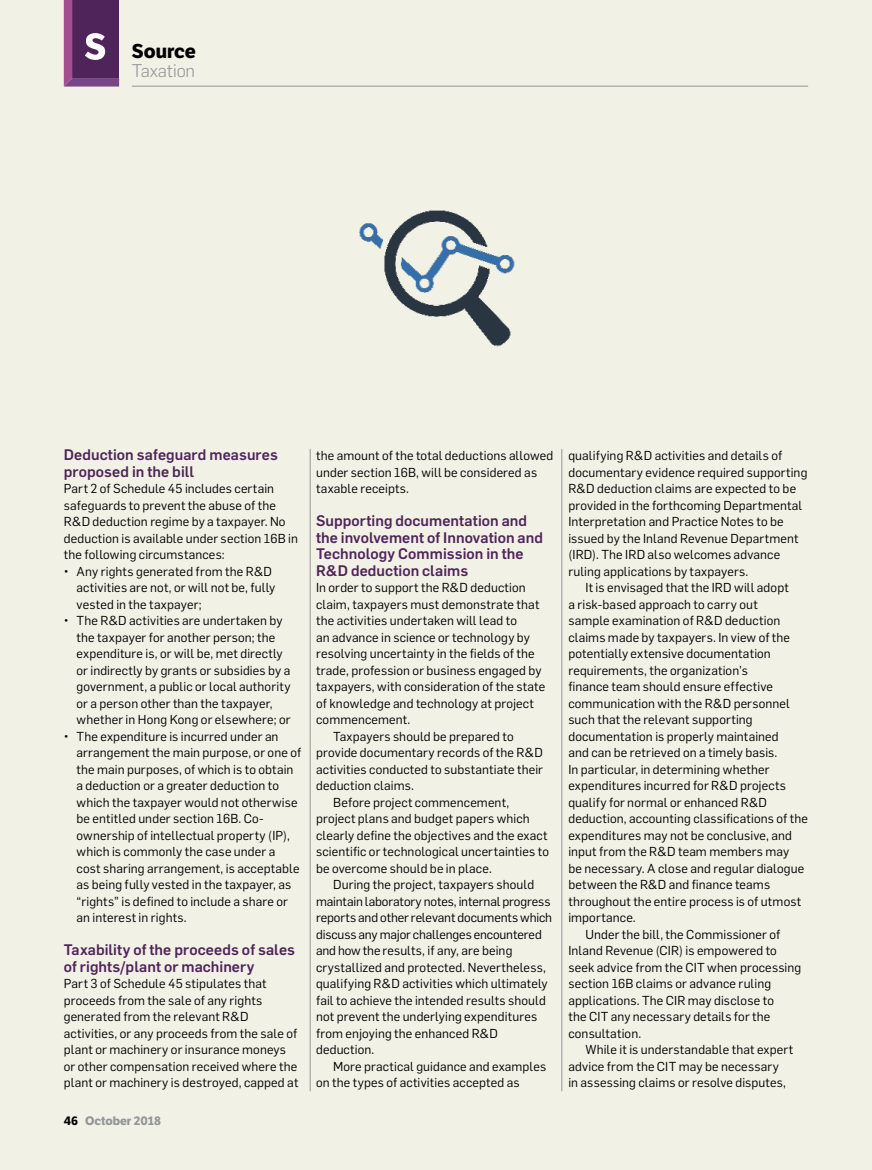
<style>
.page{position:relative;width:872px;height:1170px;background:#fff}
.page>*{position:absolute;margin:0;border:0;box-sizing:border-box;transform-origin:0 0}
.t1{font:700 19.5px "LFT Etica";color:#000}
.t2{font:300 18px "Flama";letter-spacing:-.01em;color:#939598}
.t3{font:500 15px/16.5px "Flama";letter-spacing:.005em;color:#4f245a}
.t4{font:12.75px/16.5px "Flama";letter-spacing:.01em;color:#000}
.t5{font:12.75px "Flama";letter-spacing:-.01em;color:#000}
.t6{font:700 12px "LFT Etica";color:#939598}
.s1{color:#000}
</style>
<div class="page">
<div style="left:0;top:0;width:872px;height:1169px;background:#f2f1e6"></div>
<hr style="left:310px;top:449px;width:1px;height:642px;background:#939598">
<hr style="left:561px;top:449px;width:1px;height:642px;background:#939598">
<img style="left:359px;top:210px;width:156px;height:137px">
<hr style="left:132px;top:86px;width:676px;height:1px;background:#939598">
<svg style="left:64px;top:0;width:55px;height:86px;background:#6a3c70"></svg>
<h1 class="t1" style="left:132px;top:39px;width:65px">Source</h1>
<h2 class="t2" style="left:132px;top:58px;width:65px">Taxation</h2>
<p class="t3" style="left:64px;top:445px;width:216px">Deduction safeguard measures proposed in the bill</p>
<p class="t4" style="left:64px;top:479px;width:236px">Part 2 of Schedule 45 includes certain safeguards to prevent the abuse of the R&amp;D deduction regime by a taxpayer. No deduction is available under section 16B in the following circumstances:</p>
<p class="t4" style="left:77px;top:562px;width:200px;text-indent:-13px">• Any rights generated from the R&amp;D activities are not, or will not be, fully vested in the taxpayer;</p>
<p class="t4" style="left:77px;top:611px;width:215px;text-indent:-13px">• The R&amp;D activities are undertaken by the taxpayer for another person; the expenditure is, or will be, met directly or indirectly by grants or subsidies by a government, a public or local authority or a person other than the taxpayer, whether in Hong Kong or elsewhere; or</p>
<p class="t4" style="left:77px;top:727px;width:226px;text-indent:-13px">• The expenditure is incurred under an arrangement the main purpose, or one of the main purposes, of which is to obtain a deduction or a greater deduction to which the taxpayer would not otherwise be entitled under section 16B. Co&shy;ownership of intellectual property (IP), which is commonly the case under a cost sharing arrangement, is acceptable as being fully vested in the taxpayer, as “rights” is defined to include a share or an interest in rights.</p>
<p class="t3" style="left:64px;top:940px;width:233px">Taxability of the proceeds of sales of rights/plant or machinery</p>
<p class="t4" style="left:64px;top:974px;width:236px">Part 3 of Schedule 45 stipulates that proceeds from the sale of any rights generated from the relevant R&amp;D activities, or any proceeds from the sale of plant or machinery or insurance moneys or other compensation received where the plant or machinery is destroyed, capped at</p>
<p class="t6" style="left:64px;top:1113px;width:99px"><span class="s1">46</span> October 2018</p>
<p class="t4" style="left:316px;top:446px;width:239px">the amount of the total deductions allowed under section 16B, will be considered as taxable receipts.</p>
<p class="t3" style="left:316px;top:511px;width:228px">Supporting documentation and the involvement of Innovation and<br>Technology Commission in the<br>R&amp;D deduction claims</p>
<p class="t4" style="left:316px;top:578px;width:211px">In order to support the R&amp;D deduction</p>
<p class="t4" style="left:316px;top:595px;width:225px">claim, taxpayers must demonstrate that</p>
<p class="t4" style="left:316px;top:611px;width:202px">the activities undertaken will lead to</p>
<p class="t4" style="left:316px;top:628px;width:215px">an advance in science or technology by</p>
<p class="t4" style="left:316px;top:644px;width:220px">resolving uncertainty in the fields of the</p>
<p class="t4" style="left:316px;top:661px;width:227px">trade, profession or business engaged by</p>
<p class="t4" style="left:316px;top:677px;width:231px">taxpayers, with consideration of the state</p>
<p class="t4" style="left:316px;top:694px;width:219px">of knowledge and technology at project</p>
<p class="t4" style="left:316px;top:710px;width:96px">commencement.</p>
<p class="t4" style="left:333px;top:727px;width:182px">Taxpayers should be prepared to</p>
<p class="t4" style="left:316px;top:743px;width:228px">provide documentary records of the R&amp;D</p>
<p class="t4" style="left:316px;top:760px;width:228px">activities conducted to substantiate their</p>
<p class="t4" style="left:316px;top:776px;width:99px">deduction claims.</p>
<p class="t4" style="left:333px;top:793px;width:178px">Before project commencement,</p>
<p class="t4" style="left:316px;top:809px;width:215px">project plans and budget papers which</p>
<p class="t4" style="left:316px;top:826px;width:233px">clearly define the objectives and the exact</p>
<p class="t4" style="left:316px;top:842px;width:234px">scientific or technological uncertainties to</p>
<p class="t4" style="left:316px;top:859px;width:177px">be overcome should be in place.</p>
<p class="t4" style="left:333px;top:875px;width:203px">During the project, taxpayers should</p>
<p class="t4" style="left:316px;top:892px;width:236px">maintain laboratory notes, internal progress</p>
<p class="t5" style="left:316px;top:908px;width:238px">reports and other relevant documents which</p>
<p class="t5" style="left:316px;top:925px;width:227px">discuss any major challenges encountered</p>
<p class="t4" style="left:316px;top:941px;width:198px">and how the results, if any, are being</p>
<p class="t4" style="left:316px;top:958px;width:231px">crystallized and protected. Nevertheless,</p>
<p class="t4" style="left:316px;top:974px;width:233px">qualifying R&amp;D activities which ultimately</p>
<p class="t4" style="left:316px;top:991px;width:231px">fail to achieve the intended results should</p>
<p class="t4" style="left:316px;top:1007px;width:223px">not prevent the underlying expenditures</p>
<p class="t4" style="left:316px;top:1024px;width:183px">from enjoying the enhanced R&amp;D</p>
<p class="t4" style="left:316px;top:1040px;width:60px">deduction.</p>
<p class="t4" style="left:333px;top:1057px;width:215px">More practical guidance and examples</p>
<p class="t4" style="left:316px;top:1073px;width:205px">on the types of activities accepted as</p>
<p class="t4" style="left:568px;top:446px;width:240px">qualifying R&amp;D activities and details of documentary evidence required supporting R&amp;D deduction claims are expected to be provided in the forthcoming Departmental Interpretation and Practice Notes to be issued by the Inland Revenue Department (IRD). The IRD also welcomes advance ruling applications by taxpayers.</p>
<p class="t4" style="left:585px;top:578px;width:205px">It is envisaged that the IRD will adopt</p>
<p class="t4" style="left:568px;top:595px;width:191px">a risk-based approach to carry out</p>
<p class="t4" style="left:568px;top:611px;width:213px">sample examination of R&amp;D deduction</p>
<p class="t4" style="left:568px;top:628px;width:223px">claims made by taxpayers. In view of the</p>
<p class="t4" style="left:568px;top:644px;width:204px">potentially extensive documentation</p>
<p class="t4" style="left:568px;top:661px;width:181px">requirements, the organization’s</p>
<p class="t4" style="left:568px;top:677px;width:206px">finance team should ensure effective</p>
<p class="t4" style="left:568px;top:694px;width:223px">communication with the R&amp;D personnel</p>
<p class="t4" style="left:568px;top:710px;width:186px">such that the relevant supporting</p>
<p class="t4" style="left:568px;top:727px;width:212px">documentation is properly maintained</p>
<p class="t4" style="left:568px;top:743px;width:211px">and can be retrieved on a timely basis.</p>
<p class="t4" style="left:568px;top:760px;width:203px">In particular, in determining whether</p>
<p class="t4" style="left:568px;top:776px;width:219px">expenditures incurred for R&amp;D projects</p>
<p class="t4" style="left:568px;top:793px;width:200px">qualify for normal or enhanced R&amp;D</p>
<p class="t4" style="left:568px;top:809px;width:241px">deduction, accounting classifications of the</p>
<p class="t4" style="left:568px;top:826px;width:225px">expenditures may not be conclusive, and</p>
<p class="t4" style="left:568px;top:842px;width:222px">input from the R&amp;D team members may</p>
<p class="t4" style="left:568px;top:859px;width:237px">be necessary. A close and regular dialogue</p>
<p class="t4" style="left:568px;top:875px;width:203px">between the R&amp;D and finance teams</p>
<p class="t4" style="left:568px;top:892px;width:234px">throughout the entire process is of utmost</p>
<p class="t4" style="left:568px;top:908px;width:69px">importance.</p>
<p class="t4" style="left:585px;top:925px;width:196px">Under the bill, the Commissioner of</p>
<p class="t4" style="left:568px;top:941px;width:210px">Inland Revenue (CIR) is empowered to</p>
<p class="t4" style="left:568px;top:958px;width:234px">seek advice from the CIT when processing</p>
<p class="t4" style="left:568px;top:974px;width:204px">section 16B claims or advance ruling</p>
<p class="t4" style="left:568px;top:991px;width:207px">applications. The CIR may disclose to</p>
<p class="t4" style="left:568px;top:1007px;width:203px">the CIT any necessary details for the</p>
<p class="t4" style="left:568px;top:1024px;width:74px">consultation.</p>
<p class="t4" style="left:585px;top:1040px;width:209px">While it is understandable that expert</p>
<p class="t4" style="left:568px;top:1057px;width:212px">advice from the CIT may be necessary</p>
<p class="t4" style="left:568px;top:1073px;width:219px">in assessing claims or resolve disputes,</p>
</div>
